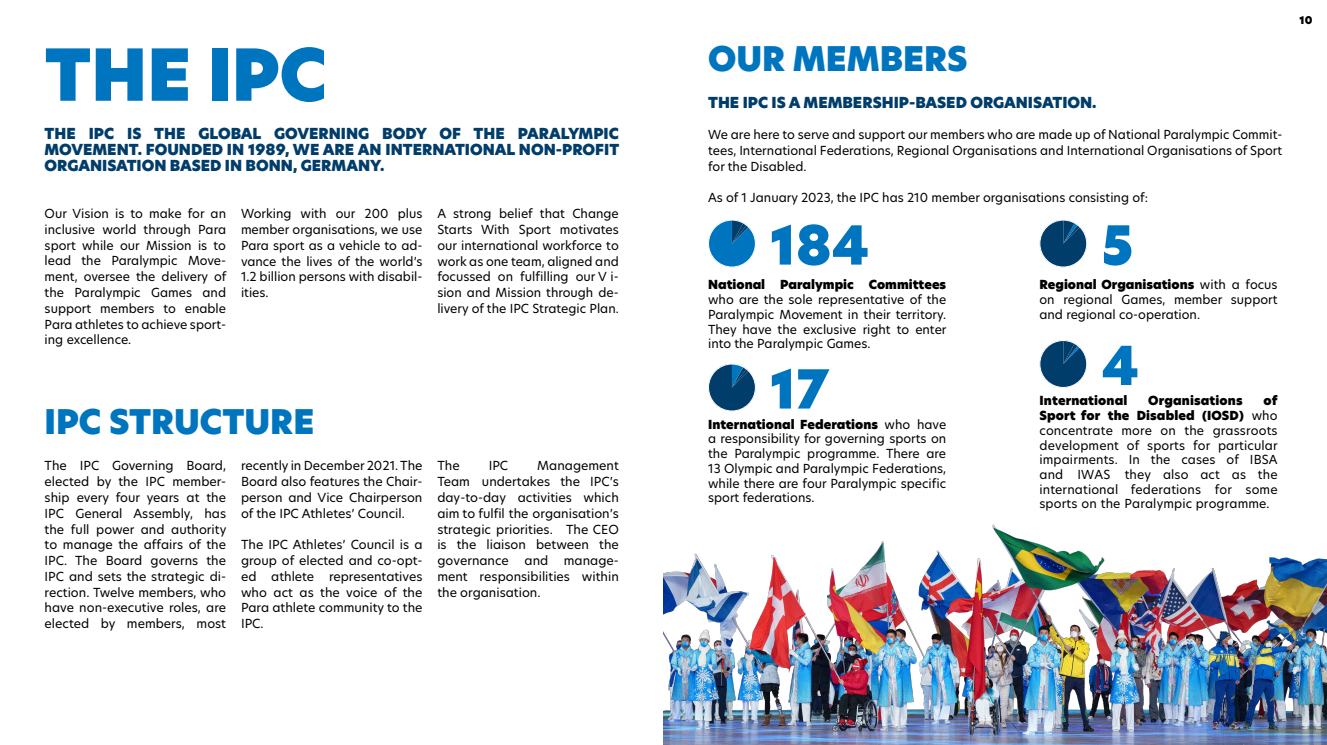
<style>
.page{position:relative;width:1327px;height:745px;background:#fff}
.page>*{position:absolute;margin:0;border:0;box-sizing:border-box;transform-origin:0 0}
.t1{font:70px "Hero New Super";color:#0075bf}
.Normal_Text{font:52.5px "Hero New Super";color:#0075bf}
.t2{font:33.25px "Hero New Super";color:#0075bf}
.t3{font:14.88px/15.8px "Hero New Super";color:#003d6a;text-align:justify}
.Normal_Text-2{font:12.25px/15.8px "Hero New";color:#000;text-align:justify}
.Normal_Text-3{font:12.25px "Hero New Super";letter-spacing:.01em;color:#000}
.t4{font:10.5px "Hero New Super";color:#000}
.s1{font-family:"Hero New Super"}
</style>
<div class="page">
<img style="left:664px;top:524px;width:663px;height:220px">
<svg style="left:708px;top:221px;width:47px;height:47px"></svg>
<div style="left:708px;top:219px;width:48px;height:48px;border:1px solid #fff;border-radius:50%"></div>
<svg style="left:1041px;top:221px;width:46px;height:47px"></svg>
<div style="left:1039px;top:219px;width:48px;height:48px;border:1px solid #fff;border-radius:50%"></div>
<svg style="left:1041px;top:340px;width:46px;height:48px"></svg>
<div style="left:1039px;top:340px;width:48px;height:47px;border:1px solid #fff;border-radius:50%"></div>
<svg style="left:709px;top:365px;width:46px;height:47px"></svg>
<div style="left:708px;top:363px;width:48px;height:48px;border:1px solid #fff;border-radius:50%"></div>
<h1 class="t1" style="left:45px;top:27px;width:284px">THE IPC</h1>
<p class="t3" style="left:45px;top:126px;width:576px">THE IPC IS THE GLOBAL GOVERNING BODY OF THE PARALYMPIC MOVEMENT. FOUNDED IN 1989, WE ARE AN INTERNATIONAL NON-PROFIT ORGANISATION BASED IN BONN, GERMANY.</p>
<p class="Normal_Text-2" style="left:45px;top:205px;width:183px">Our Vision is to make for an inclusive world through Para sport while our Mission is to lead the Paralympic Move&shy;ment, oversee the delivery of the Paralympic Games and support members to enable Para athletes to achieve sport&shy;ing excellence.</p>
<p class="Normal_Text-2" style="left:241px;top:205px;width:183px">Working with our 200 plus member organisations, we use Para sport as a vehicle to ad&shy;vance the lives of the world’s 1.2 billion persons with disabil&shy;ities.</p>
<p class="Normal_Text-2" style="left:437px;top:205px;width:183px">A strong belief that Change Starts With Sport motivates our international workforce to work as one team, aligned and focussed on fulfilling our V i&shy;sion and Mission through de&shy;livery of the IPC Strategic Plan.</p>
<h1 class="t2" style="left:45px;top:398px;width:271px">IPC STRUCTURE</h1>
<p class="Normal_Text-2" style="left:45px;top:457px;width:183px">The IPC Governing Board, elected by the IPC member&shy;ship every four years at the IPC General Assembly, has the full power and authority to manage the affairs of the IPC. The Board governs the IPC and sets the strategic di&shy;rection. Twelve members, who have non-executive roles, are elected by members, most</p>
<p class="Normal_Text-2" style="left:241px;top:457px;width:183px">recently in December 2021. The Board also features the Chair&shy;person and Vice Chairperson of the IPC Athletes’ Council.</p>
<p class="Normal_Text-2" style="left:241px;top:536px;width:183px">The IPC Athletes’ Council is a group of elected and co-opt&shy;ed athlete representatives who act as the voice of the Para athlete community to the IPC.</p>
<p class="Normal_Text-2" style="left:437px;top:457px;width:24px">The</p>
<p class="Normal_Text-2" style="left:489px;top:457px;width:21px">IPC</p>
<p class="Normal_Text-2" style="left:437px;top:457px;width:183px;text-indent:100px">Management Team undertakes the IPC’s day-to-day activities which aim to fulfil the organisation’s strategic priorities. The CEO is the liaison between the governance</p>
<p class="Normal_Text-2" style="left:525px;top:552px;width:25px">and</p>
<p class="Normal_Text-2" style="left:437px;top:552px;width:183px;text-indent:126px">manage&shy;ment responsibilities within the organisation.</p>
<h1 class="t2" style="left:708px;top:36px;width:261px">OUR MEMBERS</h1>
<p class="t3" style="left:708px;top:95px;width:390px">THE IPC IS A MEMBERSHIP-BASED ORGANISATION.</p>
<p class="Normal_Text-2" style="left:708px;top:127px;width:576px">We are here to serve and support our members who are made up of National Paralympic Commit&shy;tees, International Federations, Regional Organisations and International Organisations of Sport for the Disabled.</p>
<p class="Normal_Text-2" style="left:708px;top:190px;width:441px">As of 1 January 2023, the IPC has 210 member organisations consisting of:</p>
<p class="Normal_Text" style="left:770px;top:209px;width:101px">184</p>
<p class="Normal_Text-2" style="left:708px;top:277px;width:240px;line-height:14.7px"><span class="s1">National Paralympic Committees </span>who are the sole representative of the Paralympic Movement in their territory.<br>They have the exclusive right to enter into the Paralympic Games.</p>
<p class="Normal_Text" style="left:770px;top:353px;width:61px">17</p>
<p class="Normal_Text-2" style="left:708px;top:416px;width:240px;line-height:14.7px"><span class="s1">International Federations</span> who have a responsibility for governing sports on the Paralympic programme. There are 13 Olympic and Paralympic Federations, while there are four Paralympic specific sport federations.</p>
<p class="Normal_Text" style="left:1101px;top:209px;width:34px">5</p>
<p class="Normal_Text-2" style="left:1039px;top:277px;width:240px;line-height:14.7px"><span class="s1">Regional Organisations</span> with a focus on regional Games, member support and regional co-operation.</p>
<p class="Normal_Text" style="left:1101px;top:329px;width:39px">4</p>
<p class="Normal_Text-3" style="left:1039px;top:392px;width:89px">International</p>
<p class="Normal_Text-3" style="left:1148px;top:392px;width:96px">Organisations</p>
<p class="Normal_Text-2" style="left:1039px;top:393px;width:240px;line-height:14.7px;text-indent:224px"><span class="s1">of Sport for the Disabled (IOSD)</span> who concentrate more on the grassroots development of sports for particular impairments. In the cases of IBSA and IWAS they also act as the international federations for some sports on the Paralympic programme.</p>
<p class="t4" style="left:1300px;top:13px;width:14px">10</p>
</div>
